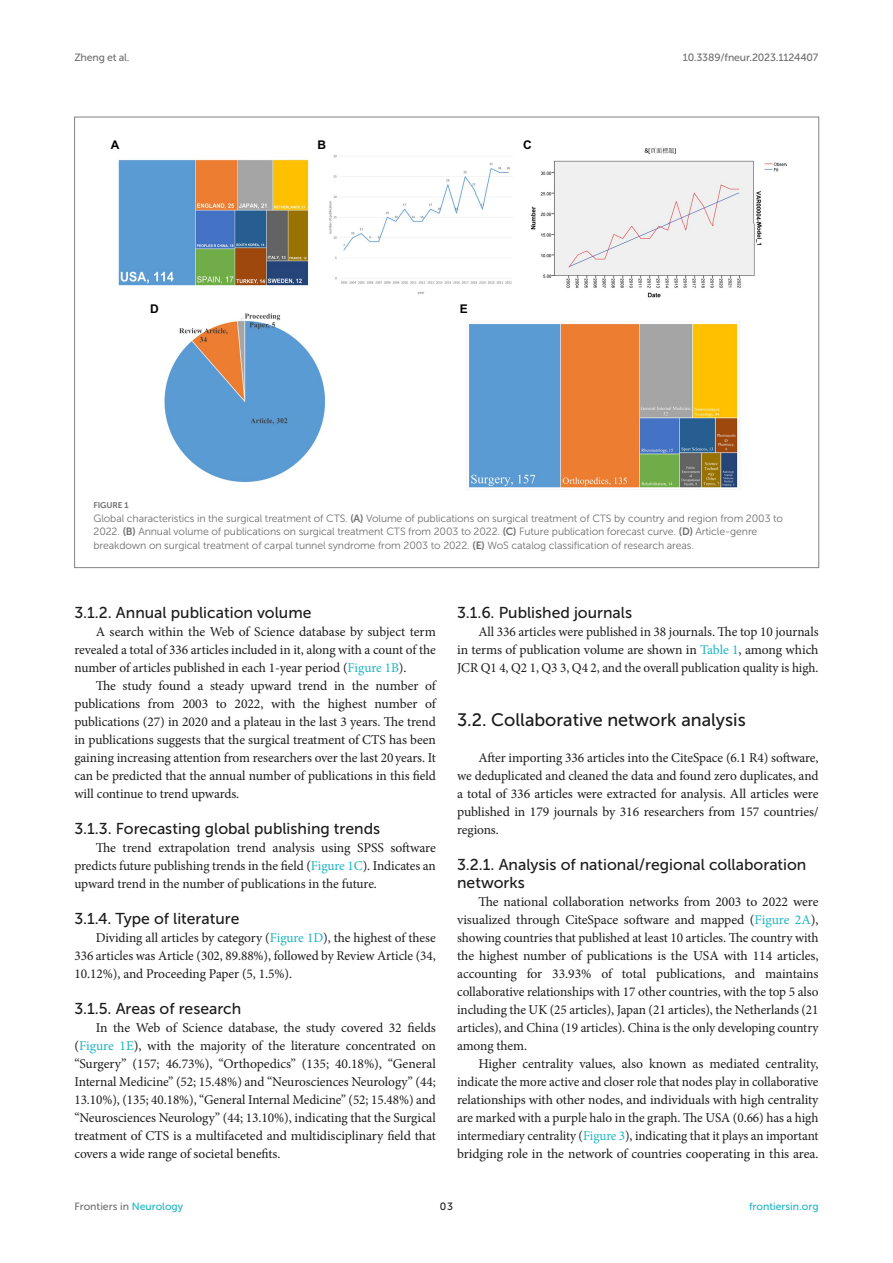
<style>
.page{position:relative;width:893px;height:1263px;background:#fff}
.page>*{position:absolute;margin:0;border:0;box-sizing:border-box;transform-origin:0 0}
.HEAD_2{font:18px "Museo Sans 500";color:#1b1c1b}
.HEAD_3{font:15.75px/18px "Museo Sans 500";color:#1b1c1b}
.TEXT_FLUSH{font:13.5px/18px "Minion Pro";letter-spacing:-.005em;color:#1b1c1b;text-align:justify}
.TEXT{font:13.5px/18px "Minion Pro";letter-spacing:-.005em;color:#1b1c1b;text-align:justify}
.t1{font:700 12px "Arial";color:#000}
.FIG_LEG{font:10.5px/13.5px "Museo Sans 300";letter-spacing:-.01em;color:#706f70}
.t2{font:10.5px "Museo Sans 500";letter-spacing:-.015em;color:#706f70}
.t3{font:10.5px "Museo Sans 500";color:#1db5c3}
.t4{font:10.5px "Museo Sans 500";color:#1b1c1b}
.FIG_HD{font:8.25px "Museo Sans 700";letter-spacing:-.01em;color:#706f70}
.s1{font-family:"Museo Sans 700"}
.s2{color:#1db5c3}
</style>
<div class="page">
<img style="left:118px;top:147px;width:669px;height:342px">
<p class="t2" style="left:74px;top:51px;width:57px">Zheng et al.</p>
<p class="t2" style="left:683px;top:51px;width:137px">10.3389/fneur.2023.1124407</p>
<p class="t1" style="left:111px;top:137px;width:10px">A</p>
<p class="t1" style="left:318px;top:137px;width:10px">B</p>
<p class="t1" style="left:523px;top:137px;width:10px">C</p>
<p class="t1" style="left:150px;top:300px;width:10px">D</p>
<p class="t1" style="left:460px;top:300px;width:10px">E</p>
<p class="FIG_HD" style="left:94px;top:501px;width:37px">FIGURE 1</p>
<p class="FIG_LEG" style="left:94px;top:511px;width:691px">Global characteristics in the surgical treatment of CTS. <span class="s1">(A)</span> Volume of publications on surgical treatment of CTS by country and region from 2003 to<br>2022. <span class="s1">(B)</span> Annual volume of publications on surgical treatment CTS from 2003 to 2022. <span class="s1">(C)</span> Future publication forecast curve. <span class="s1">(D)</span> Article-genre breakdown on surgical treatment of carpal tunnel syndrome from 2003 to 2022. <span class="s1">(E)</span> WoS catalog classification of research areas.</p>
<p class="HEAD_3" style="left:74px;top:604px;width:239px">3.1.2. Annual publication volume</p>
<p class="TEXT_FLUSH" style="left:74px;top:623px;width:363px;text-indent:21px">A search within the Web of Science database by subject term revealed a total of 336 articles included in it, along with a count of the number of articles published in each 1-year period (<span class="s2">Figure 1B</span>).</p>
<p class="TEXT" style="left:74px;top:677px;width:363px;text-indent:21px">The study found a steady upward trend in the number of publications from 2003 to 2022, with the highest number of publications (27) in 2020 and a plateau in the last 3 years. The trend in publications suggests that the surgical treatment of CTS has been gaining increasing attention from researchers over the last 20years. It can be predicted that the annual number of publications in this field will continue to trend upwards.</p>
<p class="HEAD_3" style="left:74px;top:820px;width:307px">3.1.3. Forecasting global publishing trends</p>
<p class="TEXT_FLUSH" style="left:74px;top:839px;width:363px;text-indent:21px">The trend extrapolation trend analysis using SPSS software predicts future publishing trends in the field (<span class="s2">Figure 1C</span>). Indicates an upward trend in the number of publications in the future.</p>
<p class="HEAD_3" style="left:74px;top:910px;width:167px">3.1.4. Type of literature</p>
<p class="TEXT_FLUSH" style="left:74px;top:929px;width:363px;text-indent:21px">Dividing all articles by category (<span class="s2">Figure 1D</span>), the highest of these 336 articles was Article (302, 89.88%), followed by Review Article (34, 10.12%), and Proceeding Paper (5, 1.5%).</p>
<p class="HEAD_3" style="left:74px;top:1000px;width:168px">3.1.5. Areas of research</p>
<p class="TEXT_FLUSH" style="left:74px;top:1019px;width:363px;text-indent:21px">In the Web of Science database, the study covered 32 fields (<span class="s2">Figure 1E</span>), with the majority of the literature concentrated on “Surgery” (157; 46.73%), “Orthopedics” (135; 40.18%), “General Internal Medicine” (52; 15.48%) and “Neurosciences Neurology” (44; 13.10%), (135; 40.18%), “General Internal Medicine” (52; 15.48%) and “Neurosciences Neurology” (44; 13.10%), indicating that the Surgical treatment of CTS is a multifaceted and multidisciplinary field that covers a wide range of societal benefits.</p>
<p class="HEAD_3" style="left:457px;top:604px;width:177px">3.1.6. Published journals</p>
<p class="TEXT_FLUSH" style="left:457px;top:623px;width:363px;text-indent:21px">All 336 articles were published in 38 journals. The top 10 journals in terms of publication volume are shown in <span class="s2">Table 1</span>, among which JCR Q1 4, Q2 1, Q3 3, Q4 2, and the overall publication quality is high.</p>
<p class="HEAD_2" style="left:457px;top:710px;width:290px">3.2. Collaborative network analysis</p>
<p class="TEXT_FLUSH" style="left:457px;top:749px;width:363px;text-indent:21px">After importing 336 articles into the CiteSpace (6.1 R4) software, we deduplicated and cleaned the data and found zero duplicates, and a total of 336 articles were extracted for analysis. All articles were published in 179 journals by 316 researchers from 157 countries/ regions.</p>
<p class="HEAD_3" style="left:457px;top:856px;width:351px">3.2.1. Analysis of national/regional collaboration networks</p>
<p class="TEXT_FLUSH" style="left:457px;top:893px;width:363px;text-indent:21px">The national collaboration networks from 2003 to 2022 were visualized through CiteSpace software and mapped (<span class="s2">Figure 2A</span>), showing countries that published at least 10 articles. The country with the highest number of publications is the USA with 114 articles, accounting for 33.93% of total publications, and maintains collaborative relationships with 17 other countries, with the top 5 also including the UK (25 articles), Japan (21 articles), the Netherlands (21 articles), and China (19 articles). China is the only developing country among them.</p>
<p class="TEXT" style="left:457px;top:1055px;width:363px;text-indent:21px">Higher centrality values, also known as mediated centrality, indicate the more active and closer role that nodes play in collaborative relationships with other nodes, and individuals with high centrality are marked with a purple halo in the graph. The USA (0.66) has a high intermediary centrality (<span class="s2">Figure 3</span>), indicating that it plays an important bridging role in the network of countries cooperating in this area.</p>
<p class="t2" style="left:74px;top:1200px;width:110px">Frontiers in <span class="s2">Neurology</span></p>
<p class="t4" style="left:440px;top:1200px;width:15px">03</p>
<p class="t3" style="left:749px;top:1200px;width:71px">frontiersin.org</p>
</div>
